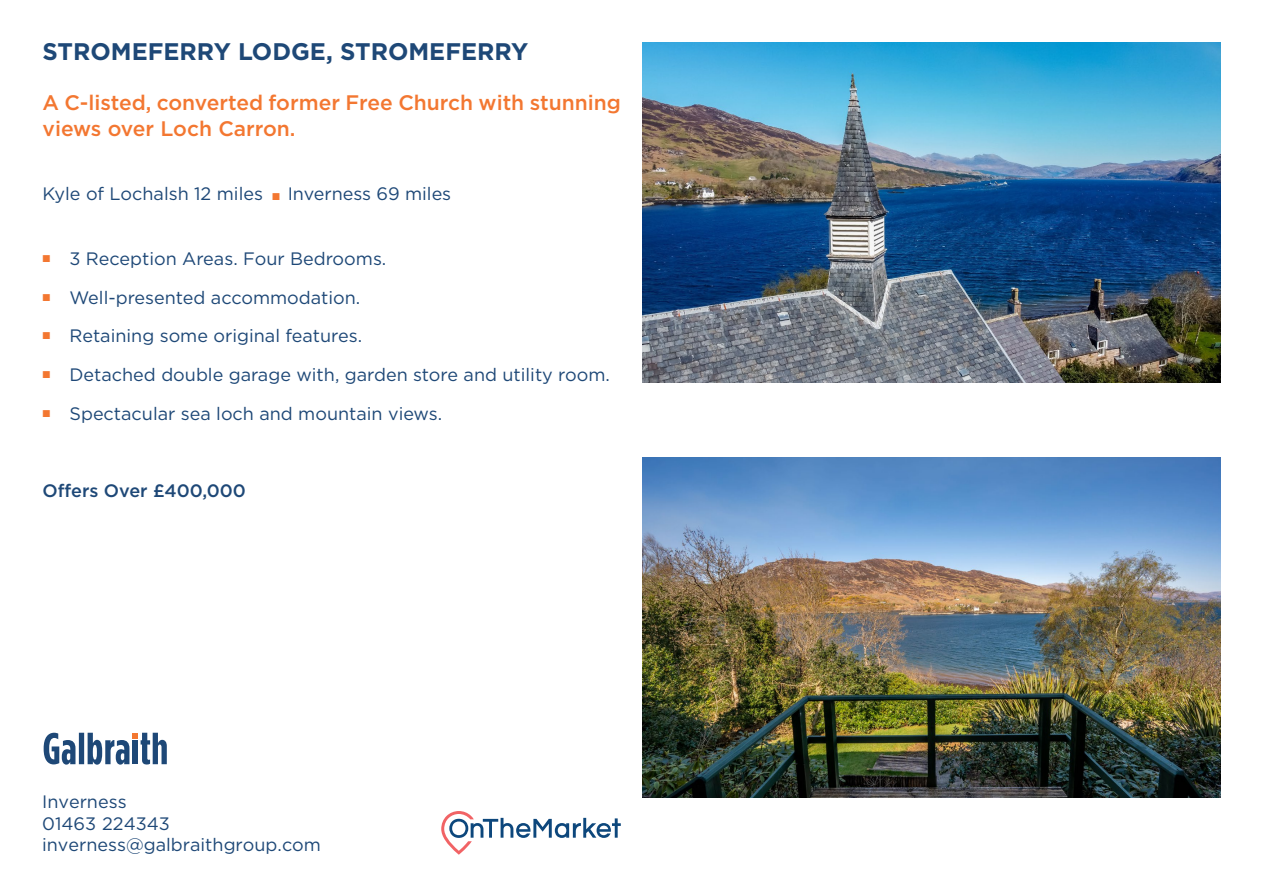
<style>
.page{position:relative;width:1263px;height:893px;background:#fff}
.page>*{position:absolute;margin:0;border:0;box-sizing:border-box;transform-origin:0 0}
.Headings_Text{font:700 24px "Gotham";color:#1e4877}
.t1{font:500 21px/25.2px "Gotham";color:#f37731}
.t2{font:18px "Gotham HTF";color:#1e4877}
.t3{font:500 18px "Gotham";color:#1e4877}
.s1{font-family:"Proxima Nova";font-size:12px;color:#f37731}
</style>
<div class="page">
<svg style="left:44px;top:733px;width:123px;height:32px"></svg>
<div style="left:133px;top:740px;width:5px;height:24px;background:#1e4877"></div>
<img style="left:642px;top:43px;width:578px;height:340px">
<img style="left:642px;top:457px;width:578px;height:341px">
<svg style="left:441px;top:811px;width:180px;height:44px"></svg>
<p class="Headings_Text" style="left:43px;top:36px;width:487px">STROMEFERRY LODGE, STROMEFERRY</p>
<p class="t1" style="left:43px;top:90px;width:580px">A C-listed, converted former Free Church with stunning views over Loch Carron.</p>
<p class="t2" style="left:43px;top:184px;width:410px">Kyle of Lochalsh 12 miles <span class="s1">■</span> Inverness 69 miles</p>
<p class="t2" style="left:43px;top:249px;width:345px"><sup>■</sup> 3 Reception Areas. Four Bedrooms.</p>
<p class="t2" style="left:43px;top:288px;width:319px"><sup>■</sup> Well-presented accommodation.</p>
<p class="t2" style="left:43px;top:326px;width:321px"><sup>■</sup> Retaining some original features.</p>
<p class="t2" style="left:43px;top:365px;width:569px"><sup>■</sup> Detached double garage with, garden store and utility room.</p>
<p class="t2" style="left:43px;top:403px;width:401px"><sup>■</sup> Spectacular sea loch and mountain views.</p>
<p class="t3" style="left:43px;top:479px;width:205px">Offers Over £400,000</p>
<p class="t2" style="left:42px;top:792px;width:86px">Inverness</p>
<p class="t2" style="left:42px;top:813px;width:129px">01463 224343</p>
<p class="t2" style="left:42px;top:835px;width:280px">inverness@galbraithgroup.com</p>
</div>
